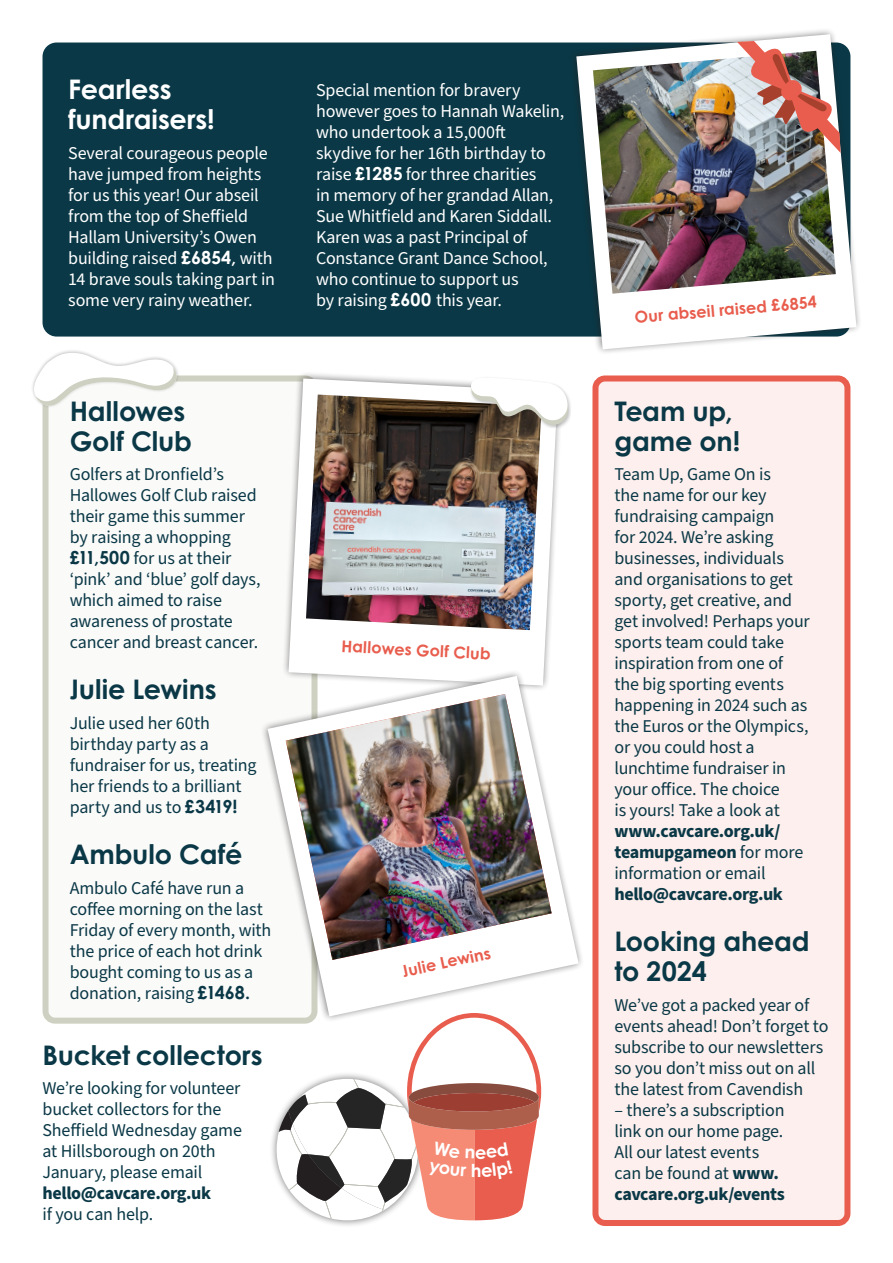
<style>
.page{position:relative;width:893px;height:1263px;background:#fff}
.page>*{position:absolute;margin:0;border:0;box-sizing:border-box;transform-origin:0 0}
.Heading{font:700 27px/30px "Cavendish Cancer Care";letter-spacing:-.005em;color:#0a3846}
.Heading-2{font:700 27px/30px "Cavendish Cancer Care";letter-spacing:-.005em;color:#fff}
.bodycopy{font:18px/21px "Source Sans Pro";letter-spacing:-.01em;color:#0a3846}
.bodycopy-2{font:18px/21px "Source Sans Pro";letter-spacing:-.01em;color:#fff}
.t1{font:700 17.85px "Cavendish Cancer Care";color:#fff}
.Subheading{font:700 16.2px "Cavendish Cancer Care";color:#e85d4d}
.s1{font-family:"Cavendish Cancer Care";font-weight:700}
.s2{font-weight:700}
</style>
<div class="page">
<div style="left:43px;top:43px;width:807px;height:294px;background:#0a3846;border-radius:14px"></div>
<div style="left:46px;top:378px;width:268px;height:643px;background:#fafaf9;border-radius:10px"></div>
<div style="left:43px;top:375px;width:274px;height:649px;border:6px solid #ced0c1;border-radius:10px"></div>
<div style="left:595px;top:378px;width:252px;height:845px;background:#fdefed;border-radius:10px"></div>
<div style="left:592px;top:375px;width:258px;height:851px;border:6px solid #e85d4d;border-radius:10px"></div>
<svg style="left:280px;top:373px;width:280px;height:293px"></svg>
<svg style="left:289px;top:378px;width:269px;height:288px"></svg>
<img style="left:306px;top:394px;width:236px;height:236px">
<svg style="left:258px;top:666px;width:324px;height:358px"></svg>
<svg style="left:268px;top:676px;width:311px;height:340px"></svg>
<img style="left:286px;top:694px;width:266px;height:266px">
<svg style="left:576px;top:34px;width:280px;height:315px;fill:#fff"></svg>
<img style="left:593px;top:51px;width:243px;height:243px">
<img style="left:737px;top:41px;width:103px;height:112px">
<svg style="left:32px;top:322px;width:153px;height:123px"></svg>
<svg style="left:465px;top:373px;width:106px;height:57px"></svg>
<div style="left:269px;top:1071px;width:156px;height:157px;background:#231f20;opacity:.6"></div>
<svg style="left:277px;top:1013px;width:264px;height:207px"></svg>
<p class="Heading-2" style="left:68px;top:74px;width:148px">Fearless fundraisers!</p>
<p class="bodycopy-2" style="left:68px;top:143px;width:208px">Several courageous people have jumped from heights for us this year! Our abseil from the top of Sheffield<br>Hallam University’s Owen building raised <span class="s1">£6854,</span> with<br>14 brave souls taking part in some very rainy weather.</p>
<p class="Heading" style="left:70px;top:395px;width:124px">Hallowes<br>Golf Club</p>
<p class="bodycopy" style="left:70px;top:464px;width:192px">Golfers at Dronfield’s<br>Hallowes Golf Club raised their game this summer by raising a whopping <span class="s1">£11,500</span> for us at their ‘pink’ and ‘blue’ golf days, which aimed to raise awareness of prostate cancer and breast cancer.</p>
<p class="Heading" style="left:70px;top:674px;width:148px">Julie Lewins</p>
<p class="bodycopy" style="left:70px;top:713px;width:188px">Julie used her 60th birthday party as a fundraiser for us, treating her friends to a brilliant party and us to <span class="s1">£3419!</span></p>
<p class="Heading" style="left:70px;top:839px;width:174px">Ambulo Café</p>
<p class="bodycopy" style="left:70px;top:878px;width:203px">Ambulo Café have run a coffee morning on the last<br>Friday of every month, with the price of each hot drink bought coming to us as a donation, raising <span class="s1">£1468.</span></p>
<p class="Heading" style="left:43px;top:1040px;width:222px">Bucket collectors</p>
<p class="bodycopy" style="left:43px;top:1078px;width:201px">We’re looking for volunteer bucket collectors for the<br>Sheffield Wednesday game at Hillsborough on 20th<br>January, please email <span class="s2">hello@cavcare.org.uk<br></span>if you can help.</p>
<p class="bodycopy-2" style="left:316px;top:80px;width:250px">Special mention for bravery however goes to Hannah Wakelin, who undertook a 15,000ft skydive for her 16th birthday to raise <span class="s1">£1285</span> for three charities<br>in memory of her grandad Allan,<br>Sue Whitfield and Karen Siddall.<br>Karen was a past Principal of<br>Constance Grant Dance School, who continue to support us<br>by raising <span class="s1">£600</span> this year.</p>
<p class="Subheading" style="left:342px;top:636px;width:151px;rotate:3deg">Hallowes Golf Club</p>
<p class="Subheading" style="left:401px;top:961px;width:91px;rotate:-12deg">Julie Lewins</p>
<p class="t1" style="left:471px;top:1159px;width:12px">h</p>
<p class="Subheading" style="left:634px;top:307px;width:184px;rotate:-5deg">Our abseil raised £6854</p>
<p class="Heading" style="left:614px;top:395px;width:127px">Team up, game on!</p>
<p class="bodycopy" style="left:614px;top:464px;width:197px">Team Up, Game On is<br>the name for our key fundraising campaign<br>for 2024. We’re asking businesses, individuals and organisations to get sporty, get creative, and get involved! Perhaps your sports team could take inspiration from one of the big sporting events happening in 2024 such as the Euros or the Olympics, or you could host a lunchtime fundraiser in your office. The choice<br>is yours! Take a look at <span class="s2">www.cavcare.org.uk/ teamupgameon</span> for more information or email <span class="s2">hello@cavcare.org.uk</span></p>
<p class="Heading" style="left:614px;top:926px;width:197px">Looking ahead to 2024</p>
<p class="bodycopy" style="left:614px;top:995px;width:215px">We’ve got a packed year of events ahead! Don’t forget to subscribe to our newsletters so you don’t miss out on all the latest from Cavendish</p>
<p class="bodycopy" style="left:614px;top:1100px;width:172px">– there’s a subscription link on our home page.<br>All our latest events can be found at <span class="s2">www. cavcare.org.uk/events</span></p>
</div>
